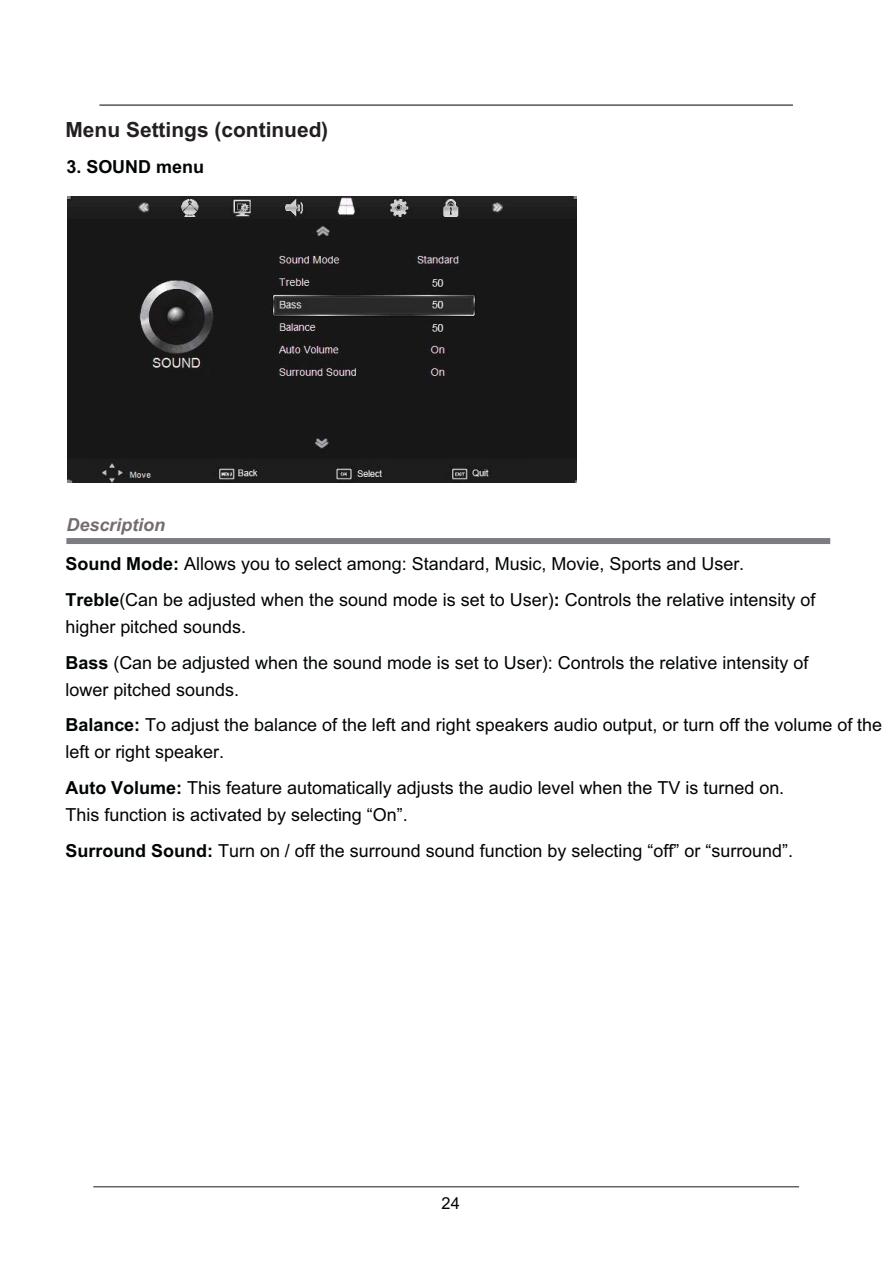
<style>
.page{position:relative;width:893px;height:1263px;background:#fff}
.page>*{position:absolute;margin:0;border:0;box-sizing:border-box;transform-origin:0 0}
.t1{font:700 21px "Arial";color:#231f20}
.t2{font:18px/27px "Arial";color:#000404}
.t3{font:700 18px "Arial";color:#000404}
.t4{font:16.5px "Arial";color:#060202}
.s1{font-weight:700;font-style:italic;color:#756c6e}
.s2{font-weight:700}
</style>
<div class="page">
<hr style="left:93px;top:1186px;width:706px;height:1px;background:#1f1b18">
<hr style="left:99px;top:105px;width:694px;height:1px;background:#1f1b18">
<div style="left:66px;top:538px;width:764px;height:6px;background:#7d7d81"></div>
<img style="left:67px;top:197px;width:509px;height:285px">
<p class="t1" style="left:65px;top:122px;width:264px">Menu Settings (continued)</p>
<p class="t3" style="left:66px;top:160px;width:139px">3. SOUND menu</p>
<p class="t2" style="left:65px;top:507px;width:680px;line-height:39.2px"><span class="s1">Description<br></span><span class="s2">Sound Mode:</span> Allows you to select among: Standard, Music, Movie, Sports and User.</p>
<p class="t2" style="left:65px;top:588px;width:751px"><span class="s2">Treble</span>(Can be adjusted when the sound mode is set to User)<span class="s2">:</span> Controls the relative intensity of higher pitched sounds.</p>
<p class="t2" style="left:65px;top:651px;width:744px"><span class="s2">Bass</span> (Can be adjusted when the sound mode is set to User): Controls the relative intensity of lower pitched sounds.</p>
<p class="t2" style="left:65px;top:713px;width:818px"><span class="s2">Balance:</span> To adjust the balance of the left and right speakers audio output, or turn off the volume of the left or right speaker.</p>
<p class="t2" style="left:65px;top:776px;width:720px"><span class="s2">Auto Volume:</span> This feature automatically adjusts the audio level when the TV is turned on.<br>This function is activated by selecting “On”.</p>
<p class="t2" style="left:65px;top:839px;width:729px"><span class="s2">Surround Sound:</span> Turn on / off the surround sound function by selecting “off” or “surround”.</p>
<p class="t4" style="left:442px;top:1197px;width:20px">24</p>
</div>
